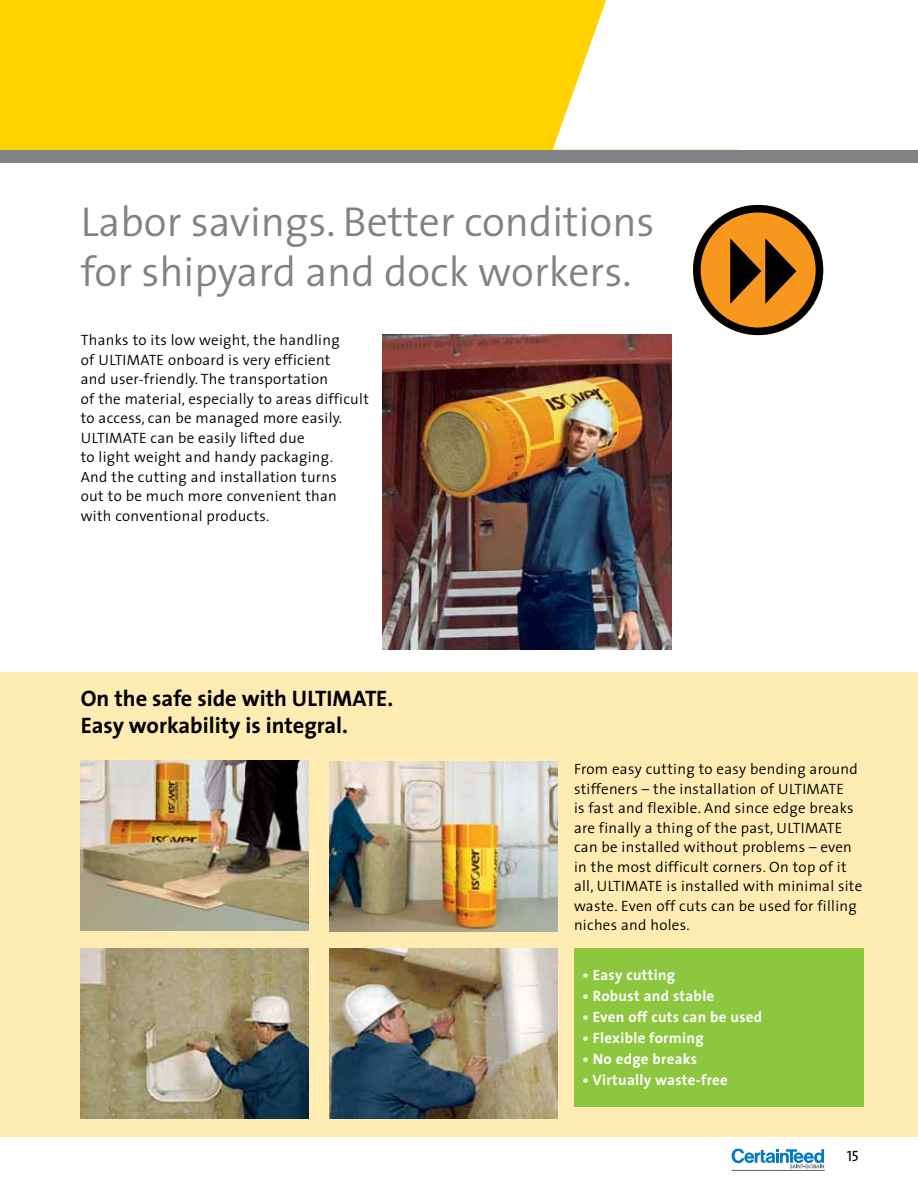
<style>
.page{position:relative;width:918px;height:1188px;background:#fff}
.page>*{position:absolute;margin:0;border:0;box-sizing:border-box;transform-origin:0 0}
.t1{font:300 42px/50.4px "The Sans";color:#808285}
.t2{font:700 22.5px/27px "The Sans";color:#000}
.t3{font:300 15px/19.5px "The Sans";letter-spacing:.02em;color:#000}
.t4{font:700 15px "The Sans";letter-spacing:.02em;color:#fff}
.t5{font:15px "The Sans Caps";color:#000}
</style>
<div class="page">
<div style="left:0;top:0;width:740px;height:155px;background:#ffd200"></div>
<svg style="left:553px;top:0;width:187px;height:150px;background:#fff8da"></svg>
<div style="left:0;top:150px;width:918px;height:12px;background:#808285"></div>
<div style="left:0;top:672px;width:918px;height:464px;background:#ffecb3"></div>
<img style="left:81px;top:760px;width:227px;height:171px">
<img style="left:330px;top:761px;width:227px;height:170px">
<img style="left:81px;top:948px;width:227px;height:170px">
<img style="left:330px;top:948px;width:227px;height:170px">
<img style="left:383px;top:334px;width:289px;height:315px">
<div style="left:574px;top:948px;width:289px;height:159px;background:#8dc63f"></div>
<svg style="left:693px;top:205px;width:130px;height:130px"></svg>
<svg style="left:732px;top:1148px;width:92px;height:20px"></svg>
<hr style="left:732px;top:1170px;width:93px;height:1px;background:#5f6062">
<h1 class="t1" style="left:81px;top:195px;width:575px">Labor savings. Better conditions for shipyard and dock workers.</h1>
<p class="t3" style="left:81px;top:330px;width:290px">Thanks to its low weight, the handling<br>of ULTIMATE onboard is very efficient<br>and user-friendly. The transportation<br>of the material, especially to areas difficult to access, can be managed more easily.<br>ULTIMATE can be easily lifted due<br>to light weight and handy packaging.<br>And the cutting and installation turns<br>out to be much more convenient than with conventional products.</p>
<h2 class="t2" style="left:81px;top:685px;width:314px">On the safe side with ULTIMATE.<br>Easy workability is integral.</h2>
<p class="t3" style="left:574px;top:759px;width:290px">From easy cutting to easy bending around stiffeners – the installation of ULTIMATE<br>is fast and flexible. And since edge breaks are finally a thing of the past, ULTIMATE can be installed without problems – even in the most difficult corners. On top of it all, ULTIMATE is installed with minimal site waste. Even off cuts can be used for filling niches and holes.</p>
<p class="t4" style="left:583px;top:963px;width:94px">• Easy cutting</p>
<p class="t4" style="left:583px;top:984px;width:133px">• Robust and stable</p>
<p class="t4" style="left:583px;top:1005px;width:181px">• Even off cuts can be used</p>
<p class="t4" style="left:583px;top:1026px;width:123px">• Flexible forming</p>
<p class="t4" style="left:583px;top:1047px;width:116px">• No edge breaks</p>
<p class="t4" style="left:583px;top:1068px;width:147px">• Virtually waste-free</p>
<p class="t5" style="left:847px;top:1143px;width:14px">15</p>
</div>
